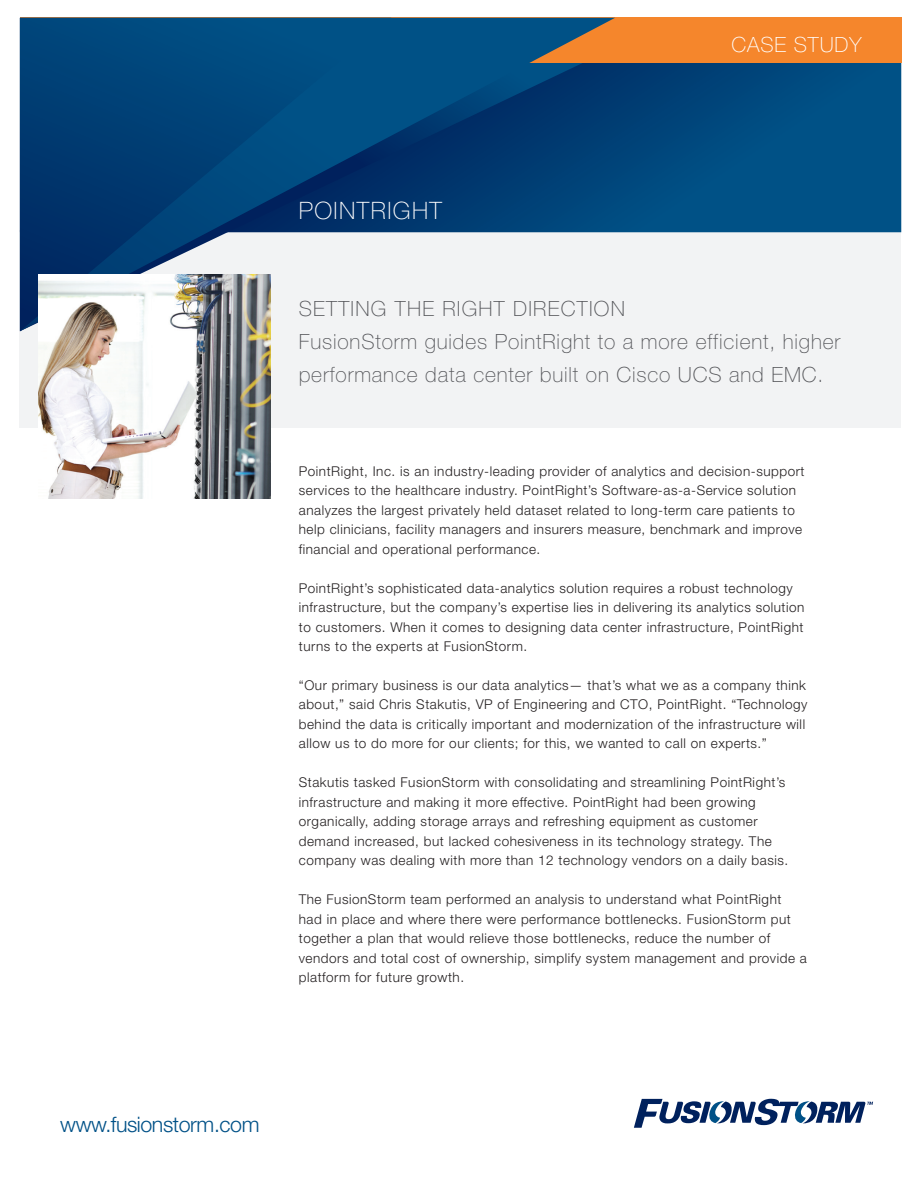
<style>
.page{position:relative;width:918px;height:1188px;background:#fff}
.page>*{position:absolute;margin:0;border:0;box-sizing:border-box;transform-origin:0 0}
.t1{font:100 24px "Helvetica Neue LT Std";letter-spacing:.06em;color:#fff}
.t2{font:300 21.45px "Helvetica Neue LT Std";letter-spacing:-.02em;color:#005187}
.t3{font:100 21px/33px "Helvetica Neue LT Std";letter-spacing:.04em;color:#55565a}
.t4{font:100 21px "Helvetica Neue LT Std";letter-spacing:.04em;color:#fff}
.t5{font:300 13.5px/19.5px "Helvetica Neue LT Std";letter-spacing:.04em;color:#231f20}
</style>
<div class="page">
<div style="left:20px;top:230px;width:881px;height:198px;background:#f2f3f4"></div>
<svg style="left:678px;top:63px;width:223px;height:169px;background:#004d83"></svg>
<svg style="left:615px;top:63px;width:63px;height:170px;background:#01457a"></svg>
<svg style="left:634px;top:1099px;width:239px;height:29px"></svg>
<div style="left:20px;top:18px;width:881px;height:45px;background:#f5862c"></div>
<svg style="left:391px;top:18px;width:224px;height:215px;background:#0a4474"></svg>
<svg style="left:20px;top:18px;width:371px;height:313px"></svg>
<img style="left:38px;top:275px;width:233px;height:223px">
<h3 class="t4" style="left:732px;top:32px;width:131px">CASE STUDY</h3>
<h1 class="t1" style="left:299px;top:197px;width:145px">POINTRIGHT</h1>
<h3 class="t3" style="left:299px;top:292px;width:543px">SETTING THE RIGHT DIRECTION<br>FusionStorm guides PointRight to a more efficient, higher performance data center built on Cisco UCS and EMC.</h3>
<p class="t5" style="left:299px;top:461px;width:507px">PointRight, Inc. is an industry-leading provider of analytics and decision-support services to the healthcare industry. PointRight’s Software-as-a-Service solution analyzes the largest privately held dataset related to long-term care patients to help clinicians, facility managers and insurers measure, benchmark and improve financial and operational performance.</p>
<p class="t5" style="left:299px;top:578px;width:507px">PointRight’s sophisticated data-analytics solution requires a robust technology infrastructure, but the company’s expertise lies in delivering its analytics solution to customers. When it comes to designing data center infrastructure, PointRight turns to the experts at FusionStorm.</p>
<p class="t5" style="left:299px;top:675px;width:510px">“Our primary business is our data analytics— that’s what we as a company think about,” said Chris Stakutis, VP of Engineering and CTO, PointRight. “Technology behind the data is critically important and modernization of the infrastructure will allow us to do more for our clients; for this, we wanted to call on experts.”</p>
<p class="t5" style="left:299px;top:773px;width:491px">Stakutis tasked FusionStorm with consolidating and streamlining PointRight’s infrastructure and making it more effective. PointRight had been growing organically, adding storage arrays and refreshing equipment as customer demand increased, but lacked cohesiveness in its technology strategy. The company was dealing with more than 12 technology vendors on a daily basis.</p>
<p class="t5" style="left:299px;top:890px;width:510px">The FusionStorm team performed an analysis to understand what PointRight had in place and where there were performance bottlenecks. FusionStorm put together a plan that would relieve those bottlenecks, reduce the number of vendors and total cost of ownership, simplify system management and provide a platform for future growth.</p>
<h2 class="t2" style="left:60px;top:1111px;width:201px">www.fusionstorm.com</h2>
</div>
